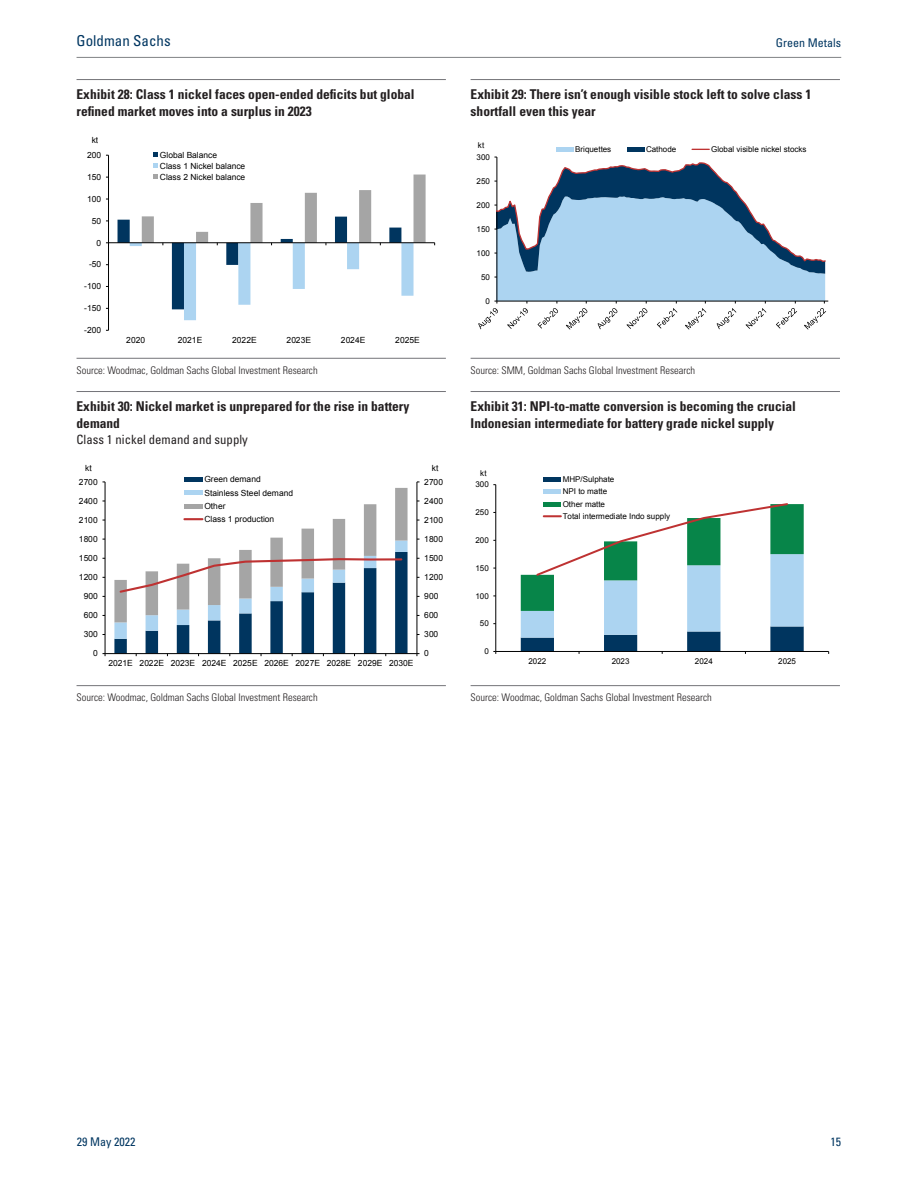
<style>
.page{position:relative;width:918px;height:1188px;background:#fff}
.page>*{position:absolute;margin:0;border:0;box-sizing:border-box;transform-origin:0 0}
.t1{font:condensed 15px "Univers LT Std";color:#003661}
.t2{font:700 condensed 13.5px/16.5px "Univers LT Std";color:#231f20}
.t3{font:condensed 12.75px "Univers LT Std";color:#231f20}
.t4{font:condensed 12px "Univers LT Std";color:#003661}
.t5{font:300 condensed 10.5px "Univers LT Std";color:#231f20}
.t6{font:8.55px "Arial";color:#000}
.t7{font:8.4px/10.9px "Arial";color:#000}
.t8{font:8.1px/12.3px "Arial";color:#000}
</style>
<div class="page">
<hr style="left:77px;top:79px;width:369px;height:1px;background:#737378">
<hr style="left:471px;top:79px;width:369px;height:1px;background:#737378">
<hr style="left:108px;top:155px;width:1px;height:175px;background:#000">
<hr style="left:109px;top:242px;width:326px;height:1px;background:#000">
<svg style="left:154px;top:153px;width:4px;height:4px"></svg>
<svg style="left:154px;top:164px;width:4px;height:4px"></svg>
<svg style="left:118px;top:175px;width:308px;height:145px"></svg>
<hr style="left:497px;top:301px;width:331px;height:1px;background:#000">
<svg style="left:478px;top:157px;width:349px;height:173px"></svg>
<hr style="left:556px;top:147px;width:17px;height:4px;background:#acd4f1">
<hr style="left:627px;top:147px;width:17px;height:4px;background:#00355f">
<svg style="left:692px;top:149px;width:17px;height:1px"></svg>
<hr style="left:77px;top:358px;width:369px;height:1px;background:#737378">
<hr style="left:471px;top:358px;width:369px;height:1px;background:#737378">
<hr style="left:77px;top:391px;width:369px;height:1px;background:#737378">
<hr style="left:471px;top:391px;width:369px;height:1px;background:#737378">
<hr style="left:417px;top:482px;width:1px;height:172px;background:#000">
<hr style="left:105px;top:482px;width:1px;height:172px;background:#000">
<hr style="left:105px;top:653px;width:312px;height:1px;background:#000">
<hr style="left:184px;top:478px;width:18px;height:4px;background:#00355f">
<svg style="left:114px;top:488px;width:294px;height:168px"></svg>
<hr style="left:495px;top:485px;width:1px;height:166px;background:#000">
<hr style="left:496px;top:651px;width:333px;height:1px;background:#000">
<hr style="left:544px;top:478px;width:17px;height:4px;background:#00355f">
<hr style="left:544px;top:490px;width:17px;height:4px;background:#acd4f1">
<svg style="left:521px;top:502px;width:283px;height:152px"></svg>
<hr style="left:77px;top:685px;width:369px;height:1px;background:#737378">
<hr style="left:471px;top:685px;width:369px;height:1px;background:#737378">
<hr style="left:77px;top:57px;width:764px;height:1px;background:#808285">
<p class="t1" style="left:77px;top:35px;width:96px">Goldman Sachs</p>
<p class="t4" style="left:776px;top:39px;width:67px">Green Metals</p>
<p class="t2" style="left:77px;top:88px;width:340px">Exhibit 28: Class 1 nickel faces open-ended deficits but global refined market moves into a surplus in 2023</p>
<p class="t2" style="left:471px;top:88px;width:342px">Exhibit 29: There isn’t enough visible stock left to solve class 1 shortfall even this year</p>
<p class="t7" style="left:92px;top:135px;width:8px">kt</p>
<p class="t7" style="left:87px;top:150px;width:16px">200</p>
<p class="t7" style="left:87px;top:171px;width:16px">150</p>
<p class="t7" style="left:87px;top:193px;width:16px">100</p>
<p class="t7" style="left:92px;top:215px;width:11px">50</p>
<p class="t7" style="left:97px;top:237px;width:6px">0</p>
<p class="t7" style="left:89px;top:259px;width:14px">-50</p>
<p class="t7" style="left:84px;top:281px;width:18px">-100</p>
<p class="t6" style="left:84px;top:303px;width:18px">-150</p>
<p class="t6" style="left:84px;top:325px;width:18px">-200</p>
<p class="t7" style="left:160px;top:149px;width:87px">Global Balance<br>Class 1 Nickel balance<br>Class 2 Nickel balance</p>
<p class="t6" style="left:126px;top:335px;width:20px">2020</p>
<p class="t6" style="left:178px;top:335px;width:26px">2021E</p>
<p class="t6" style="left:232px;top:335px;width:26px">2022E</p>
<p class="t6" style="left:287px;top:335px;width:26px">2023E</p>
<p class="t6" style="left:341px;top:335px;width:26px">2024E</p>
<p class="t6" style="left:395px;top:335px;width:26px">2025E</p>
<p class="t8" style="left:478px;top:139px;width:8px">kt</p>
<p class="t8" style="left:477px;top:151px;width:15px">300</p>
<p class="t8" style="left:477px;top:175px;width:15px">250</p>
<p class="t8" style="left:477px;top:199px;width:15px">200</p>
<p class="t8" style="left:477px;top:223px;width:15px">150</p>
<p class="t8" style="left:477px;top:247px;width:15px">100</p>
<p class="t8" style="left:481px;top:271px;width:10px">50</p>
<p class="t8" style="left:486px;top:295px;width:6px">0</p>
<p class="t8" style="left:575px;top:143px;width:38px">Briquettes</p>
<p class="t8" style="left:646px;top:143px;width:32px">Cathode</p>
<p class="t8" style="left:711px;top:143px;width:97px">Global visible nickel stocks</p>
<p class="t5" style="left:77px;top:366px;width:243px">Source: Woodmac, Goldman Sachs Global Investment Research</p>
<p class="t5" style="left:471px;top:366px;width:226px">Source: SMM, Goldman Sachs Global Investment Research</p>
<p class="t2" style="left:77px;top:400px;width:334px">Exhibit 30: Nickel market is unprepared for the rise in battery demand</p>
<p class="t3" style="left:77px;top:434px;width:173px">Class 1 nickel demand and supply</p>
<p class="t2" style="left:471px;top:400px;width:327px">Exhibit 31: NPI-to-matte conversion is becoming the crucial<br>Indonesian intermediate for battery grade nickel supply</p>
<p class="t7" style="left:85px;top:462px;width:8px">kt</p>
<p class="t7" style="left:432px;top:462px;width:8px">kt</p>
<p class="t7" style="left:79px;top:476px;width:20px">2700</p>
<p class="t6" style="left:79px;top:496px;width:20px">2400</p>
<p class="t7" style="left:79px;top:514px;width:20px">2100</p>
<p class="t7" style="left:204px;top:473px;width:90px;line-height:13.2px">Green demand<br>Stainless Steel demand<br>Other</p>
<p class="t6" style="left:204px;top:514px;width:71px">Class 1 production</p>
<p class="t7" style="left:424px;top:476px;width:20px">2700</p>
<p class="t6" style="left:424px;top:496px;width:20px">2400</p>
<p class="t7" style="left:424px;top:514px;width:20px">2100</p>
<p class="t7" style="left:79px;top:534px;width:20px">1800</p>
<p class="t7" style="left:424px;top:534px;width:20px">1800</p>
<p class="t7" style="left:79px;top:553px;width:20px">1500</p>
<p class="t7" style="left:424px;top:553px;width:20px">1500</p>
<p class="t6" style="left:79px;top:572px;width:20px">1200</p>
<p class="t6" style="left:424px;top:572px;width:20px">1200</p>
<p class="t6" style="left:84px;top:591px;width:16px">900</p>
<p class="t6" style="left:424px;top:591px;width:16px">900</p>
<p class="t7" style="left:84px;top:610px;width:16px">600</p>
<p class="t7" style="left:424px;top:610px;width:16px">600</p>
<p class="t7" style="left:84px;top:629px;width:16px">300</p>
<p class="t7" style="left:424px;top:629px;width:16px">300</p>
<p class="t7" style="left:93px;top:648px;width:6px">0</p>
<p class="t7" style="left:424px;top:648px;width:6px">0</p>
<p class="t6" style="left:108px;top:659px;width:307px">2021E 2022E 2023E 2024E 2025E 2026E 2027E 2028E 2029E 2030E</p>
<p class="t8" style="left:480px;top:467px;width:8px">kt</p>
<p class="t8" style="left:475px;top:478px;width:15px">300</p>
<p class="t8" style="left:475px;top:506px;width:15px">250</p>
<p class="t8" style="left:475px;top:534px;width:15px">200</p>
<p class="t8" style="left:475px;top:562px;width:15px">150</p>
<p class="t8" style="left:475px;top:590px;width:15px">100</p>
<p class="t8" style="left:480px;top:617px;width:10px">50</p>
<p class="t8" style="left:484px;top:645px;width:6px">0</p>
<p class="t8" style="left:563px;top:473px;width:109px">MHP/Sulphate<br>NPI to matte<br>Other matte<br>Total intermediate Indo supply</p>
<p class="t8" style="left:528px;top:655px;width:19px">2022</p>
<p class="t8" style="left:612px;top:655px;width:19px">2023</p>
<p class="t8" style="left:695px;top:655px;width:19px">2024</p>
<p class="t8" style="left:778px;top:655px;width:19px">2025</p>
<p class="t5" style="left:77px;top:693px;width:243px">Source: Woodmac, Goldman Sachs Global Investment Research</p>
<p class="t5" style="left:471px;top:693px;width:243px">Source: Woodmac, Goldman Sachs Global Investment Research</p>
<p class="t4" style="left:77px;top:1137px;width:60px">29 May 2022</p>
<p class="t4" style="left:831px;top:1137px;width:12px">15</p>
</div>
